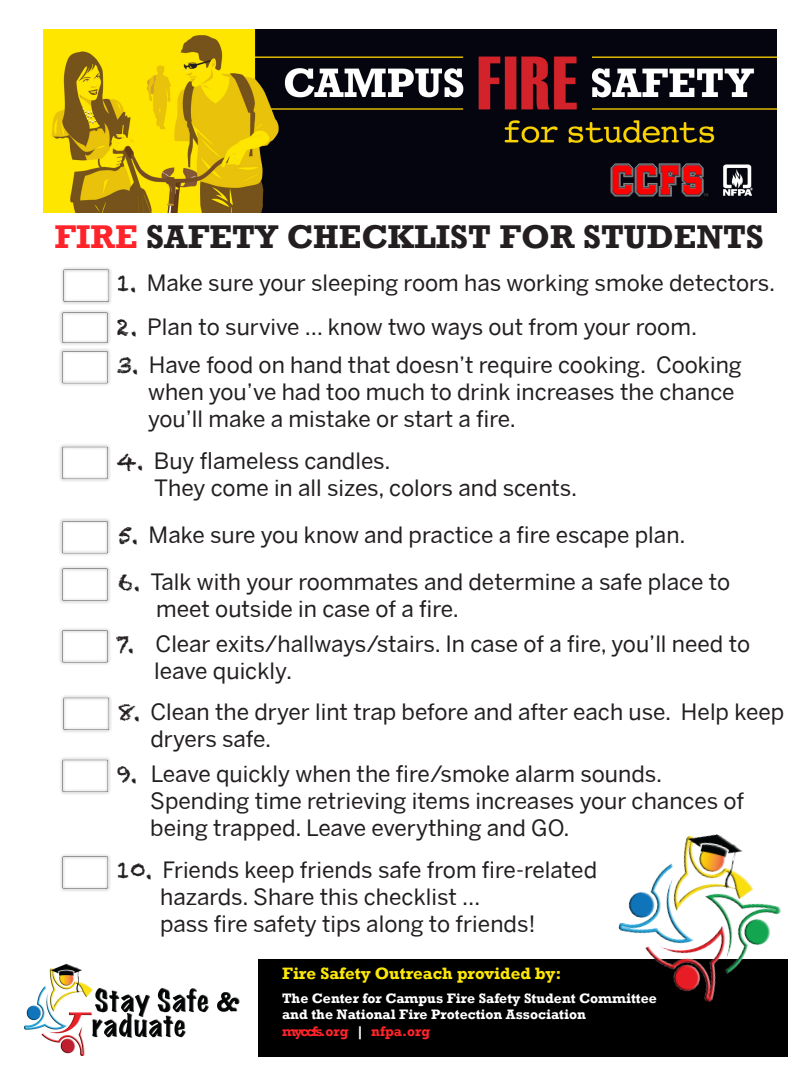
<style>
.page{position:relative;width:810px;height:1080px;background:#fff}
.page>*{position:absolute;margin:0;border:0;box-sizing:border-box;transform-origin:0 0}
.t1{font:700 33.75px "Rockwell";color:#231f20}
.t2{font:22.5px/27px "Benton Sans";color:#231f20}
.t3{font:700 16.88px "Rockwell";color:#fce707}
.t4{font:700 14.06px/16.9px "Rockwell";color:#fff}
.s1{color:#ff232a}
.s2{font-family:"Chalkduster"}
</style>
<div class="page">
<div style="left:60px;top:266px;width:52px;height:39px;background:#ececec"></div>
<div style="left:63px;top:269px;width:46px;height:33px;background:#fff;opacity:.75"></div>
<div style="left:63px;top:270px;width:46px;height:33px;background:#231f20;opacity:.75"></div>
<div style="left:59px;top:309px;width:52px;height:37px;background:#ededed"></div>
<div style="left:62px;top:312px;width:46px;height:31px;background:#959394"></div>
<div style="left:62px;top:313px;width:46px;height:31px;background:#231f20;opacity:.75"></div>
<div style="left:59px;top:348px;width:52px;height:39px;background:#ebeaea"></div>
<div style="left:62px;top:351px;width:46px;height:33px;background:#231f20;opacity:.75"></div>
<div style="left:59px;top:443px;width:52px;height:39px;background:#ececec"></div>
<div style="left:62px;top:446px;width:46px;height:33px;background:#cfcdcd"></div>
<div style="left:62px;top:447px;width:46px;height:33px;background:#231f20;opacity:.75"></div>
<div style="left:59px;top:518px;width:52px;height:39px;background:#ebeaea"></div>
<div style="left:62px;top:521px;width:46px;height:33px;background:#231f20;opacity:.75"></div>
<div style="left:59px;top:565px;width:52px;height:39px;background:#ececec"></div>
<div style="left:62px;top:568px;width:46px;height:33px;background:#939191"></div>
<div style="left:62px;top:569px;width:46px;height:33px;background:#231f20;opacity:.75"></div>
<div style="left:59px;top:627px;width:52px;height:39px;background:#ecebeb"></div>
<div style="left:62px;top:630px;width:46px;height:32px;background:#959393"></div>
<div style="left:62px;top:631px;width:46px;height:32px;background:#231f20;opacity:.75"></div>
<div style="left:60px;top:694px;width:52px;height:39px;background:#ececec"></div>
<div style="left:63px;top:697px;width:46px;height:33px;background:#c9c7c8"></div>
<div style="left:63px;top:698px;width:46px;height:33px;background:#231f20;opacity:.75"></div>
<div style="left:59px;top:756px;width:52px;height:39px;background:#ececec"></div>
<div style="left:62px;top:759px;width:46px;height:33px;background:#cccbcb"></div>
<div style="left:62px;top:760px;width:46px;height:33px;background:#231f20;opacity:.75"></div>
<div style="left:59px;top:853px;width:52px;height:39px;background:#ededed"></div>
<div style="left:62px;top:856px;width:47px;height:32px;background:#fff;opacity:.75"></div>
<div style="left:62px;top:857px;width:47px;height:33px;background:#231f20;opacity:.75"></div>
<div style="left:258px;top:959px;width:530px;height:98px;background:#000"></div>
<img style="left:24px;top:963px;width:216px;height:92px">
<img style="left:618px;top:834px;width:163px;height:168px">
<img style="left:43px;top:29px;width:733px;height:183px">
<p class="t1" style="left:54px;top:216px;width:711px"><span class="s1">FIRE</span> SAFETY CHECKLIST FOR STUDENTS</p>
<p class="t2" style="left:117px;top:270px;width:660px"><span class="s2">1.</span> Make sure your sleeping room has working smoke detectors.</p>
<p class="t2" style="left:117px;top:314px;width:582px"><span class="s2">2.</span> Plan to survive … know two ways out from your room.</p>
<p class="t2" style="left:148px;top:351px;width:595px;text-indent:-32px"><span class="s2">3.</span> Have food on hand that doesn’t require cooking. Cooking when you’ve had too much to drink increases the chance you’ll make a mistake or start a fire.</p>
<p class="t2" style="left:154px;top:447px;width:425px;text-indent:-38px"><span class="s2">4.</span> Buy flameless candles.<br>They come in all sizes, colors and scents.</p>
<p class="t2" style="left:118px;top:521px;width:569px"><span class="s2">5.</span> Make sure you know and practice a fire escape plan.</p>
<p class="t2" style="left:156px;top:568px;width:576px;text-indent:-38px"><span class="s2">6.</span> Talk with your roommates and determine a safe place to meet outside in case of a fire.</p>
<p class="t2" style="left:154px;top:630px;width:597px;text-indent:-38px"><span class="s2">7.</span> Clear exits/hallways/stairs. In case of a fire, you’ll need to leave quickly.</p>
<p class="t2" style="left:150px;top:698px;width:635px;text-indent:-33px"><span class="s2">8.</span> Clean the dryer lint trap before and after each use. Help keep dryers safe.</p>
<p class="t2" style="left:150px;top:760px;width:595px;text-indent:-33px"><span class="s2">9.</span> Leave quickly when the fire/smoke alarm sounds.<br>Spending time retrieving items increases your chances of being trapped. Leave everything and GO.</p>
<p class="t2" style="left:160px;top:856px;width:439px;text-indent:-44px"><span class="s2">10.</span> Friends keep friends safe from fire-related hazards. Share this checklist …<br>pass fire safety tips along to friends!</p>
<p class="t3" style="left:282px;top:963px;width:281px">Fire Safety Outreach provided by:</p>
<p class="t4" style="left:282px;top:989px;width:376px">The Center for Campus Fire Safety Student Committee and the National Fire Protection Association<br><span class="s1">myccfs.org</span> | <span class="s1">nfpa.org</span></p>
</div>
